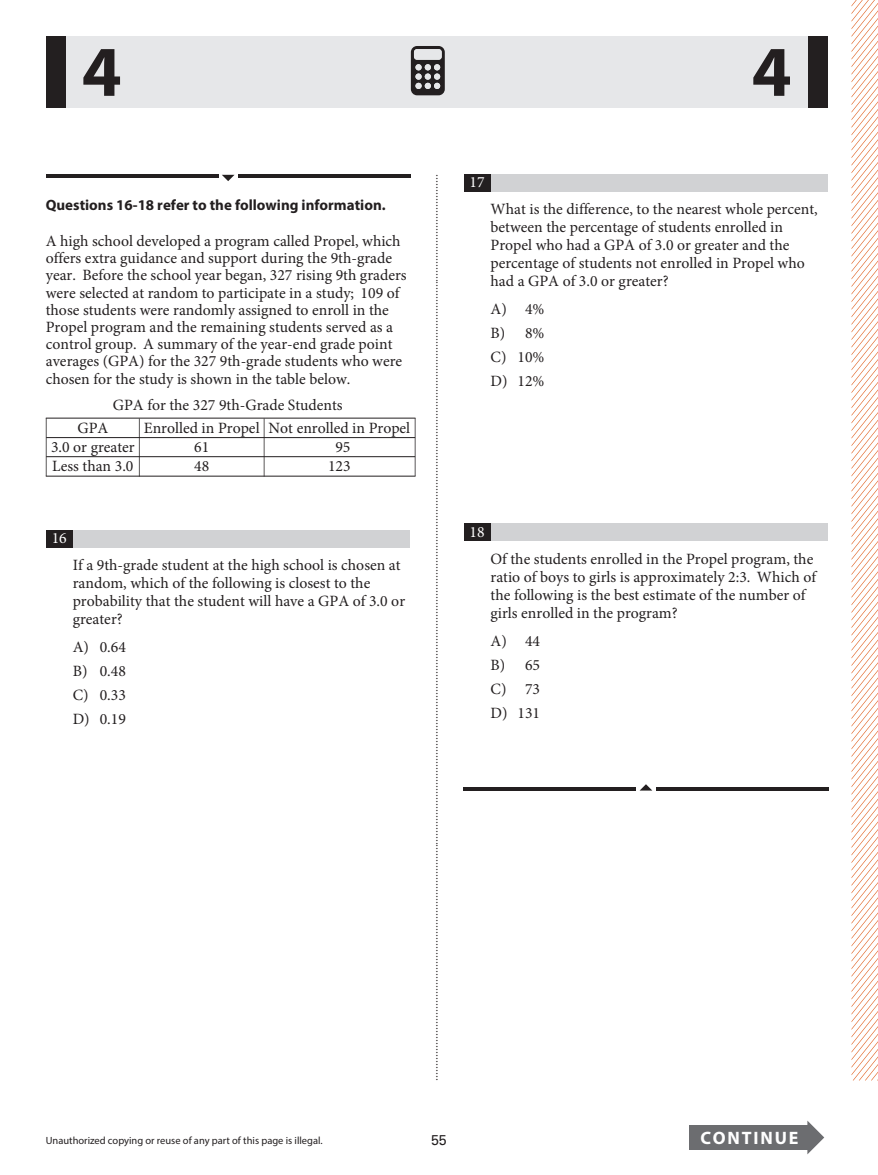
<style>
.page{position:relative;width:878px;height:1175px;background:#fff}
.page>*{position:absolute;margin:0;border:0;box-sizing:border-box;transform-origin:0 0}
.t1{font:700 71.85px "Myriad Pro";color:#231f20}
.t2{font:700 18px "Myriad Pro";letter-spacing:.105em;color:#fff}
.t3{font:15.75px/18px "Minion Pro";color:#231f20}
.t4{font:15.75px "Minion Pro";color:#fff}
.t5{font:700 15px "Myriad Pro";color:#231f20}
.t6{font:14.25px "Univers LT Std";color:#231f20}
.t7{font:12px "Times";color:#231f20}
.t8{font:10.5px "Myriad Pro";color:#231f20}
</style>
<div class="page">
<div style="left:46px;top:529px;width:363px;height:18px;background:#d1d2d4"></div>
<div style="left:46px;top:529px;width:27px;height:18px;background:#231f20"></div>
<div style="left:463px;top:174px;width:364px;height:18px;background:#d1d2d4"></div>
<div style="left:463px;top:174px;width:27px;height:18px;background:#231f20"></div>
<div style="left:463px;top:523px;width:364px;height:18px;background:#d1d2d4"></div>
<div style="left:463px;top:523px;width:27px;height:18px;background:#231f20"></div>
<div style="left:62px;top:36px;width:749px;height:72px;background:#e6e7e9"></div>
<div style="left:808px;top:36px;width:19px;height:72px;background:#231f20"></div>
<div style="left:46px;top:36px;width:19px;height:72px;background:#231f20"></div>
<hr style="left:238px;top:175px;width:172px;height:3px;background:#231f20">
<hr style="left:46px;top:175px;width:172px;height:3px;background:#231f20">
<svg style="left:222px;top:175px;width:12px;height:6px"></svg>
<hr style="left:139px;top:418px;width:1px;height:58px;background:#231f20">
<hr style="left:264px;top:418px;width:1px;height:58px;background:#231f20">
<hr style="left:415px;top:418px;width:1px;height:58px;background:#231f20">
<hr style="left:46px;top:418px;width:1px;height:58px;background:#231f20">
<hr style="left:46px;top:437px;width:369px;height:1px;background:#231f20">
<hr style="left:46px;top:456px;width:369px;height:1px;background:#231f20">
<hr style="left:46px;top:418px;width:369px;height:1px;background:#231f20">
<hr style="left:46px;top:476px;width:369px;height:1px;background:#231f20">
<hr style="left:463px;top:787px;width:173px;height:3px;background:#231f20">
<hr style="left:655px;top:787px;width:173px;height:3px;background:#231f20">
<svg style="left:640px;top:784px;width:12px;height:6px"></svg>
<svg style="left:411px;top:46px;width:34px;height:49px"></svg>
<div style="left:414px;top:49px;width:27px;height:11px;background:#e6e7e9;border-radius:3px"></div>
<div style="left:688px;top:1125px;width:122px;height:24px;background:#6c6d70"></div>
<svg style="left:807px;top:1120px;width:17px;height:34px"></svg>
<svg style="left:851px;top:0;width:27px;height:1080px"></svg>
<h1 class="t1" style="left:82px;top:25px;width:41px">4</h1>
<h1 class="t1" style="left:751px;top:25px;width:41px">4</h1>
<p class="t5" style="left:46px;top:195px;width:341px">Questions 16-18 refer to the following information.</p>
<p class="t3" style="left:46px;top:232px;width:362px;line-height:17.2px">A high school developed a program called Propel, which offers extra guidance and support during the 9th-grade year. Before the school year began, 327 rising 9th graders were selected at random to participate in a study; 109 of those students were randomly assigned to enroll in the Propel program and the remaining students served as a control group. A summary of the year-end grade point averages (GPA) for the 327 9th-grade students who were chosen for the study is shown in the table below.</p>
<p class="t3" style="left:113px;top:396px;width:231px">GPA for the 327 9th-Grade Students</p>
<p class="t3" style="left:77px;top:419px;width:32px">GPA</p>
<p class="t3" style="left:144px;top:419px;width:117px">Enrolled in Propel</p>
<p class="t3" style="left:268px;top:419px;width:143px">Not enrolled in Propel</p>
<p class="t3" style="left:51px;top:438px;width:85px">3.0 or greater</p>
<p class="t3" style="left:194px;top:438px;width:17px">61</p>
<p class="t3" style="left:335px;top:438px;width:17px">95</p>
<p class="t3" style="left:52px;top:457px;width:83px">Less than 3.0</p>
<p class="t3" style="left:194px;top:457px;width:17px">48</p>
<p class="t3" style="left:328px;top:457px;width:24px">123</p>
<p class="t4" style="left:52px;top:527px;width:17px">16</p>
<p class="t3" style="left:73px;top:556px;width:334px">If a 9th-grade student at the high school is chosen at random, which of the following is closest to the probability that the student will have a GPA of 3.0 or greater?</p>
<p class="t3" style="left:73px;top:638px;width:55px">A) 0.64</p>
<p class="t3" style="left:73px;top:662px;width:55px">B) 0.48</p>
<p class="t3" style="left:73px;top:686px;width:55px">C) 0.33</p>
<p class="t3" style="left:73px;top:710px;width:55px">D) 0.19</p>
<p class="t7" style="left:447px;top:174px;width:909px;rotate:90deg">...............................................................................................................................................................................................................................................................................................................</p>
<p class="t4" style="left:469px;top:172px;width:17px">17</p>
<p class="t3" style="left:490px;top:200px;width:329px">What is the difference, to the nearest whole percent, between the percentage of students enrolled in Propel who had a GPA of 3.0 or greater and the percentage of students not enrolled in Propel who had a GPA of 3.0 or greater?</p>
<p class="t3" style="left:490px;top:300px;width:55px">A) 4%</p>
<p class="t3" style="left:490px;top:324px;width:55px">B) 8%</p>
<p class="t3" style="left:490px;top:348px;width:55px">C) 10%</p>
<p class="t3" style="left:490px;top:372px;width:55px">D) 12%</p>
<p class="t4" style="left:469px;top:521px;width:17px">18</p>
<p class="t3" style="left:490px;top:550px;width:327px">Of the students enrolled in the Propel program, the ratio of boys to girls is approximately 2:3. Which of the following is the best estimate of the number of girls enrolled in the program?</p>
<p class="t3" style="left:490px;top:632px;width:51px">A) 44</p>
<p class="t3" style="left:490px;top:656px;width:51px">B) 65</p>
<p class="t3" style="left:490px;top:680px;width:51px">C) 73</p>
<p class="t3" style="left:490px;top:704px;width:51px">D) 131</p>
<p class="t8" style="left:46px;top:1133px;width:278px">Unauthorized copying or reuse of any part of this page is illegal.</p>
<p class="t6" style="left:431px;top:1131px;width:17px">55</p>
<p class="t2" style="left:700px;top:1126px;width:99px">CONTINUE</p>
</div>
